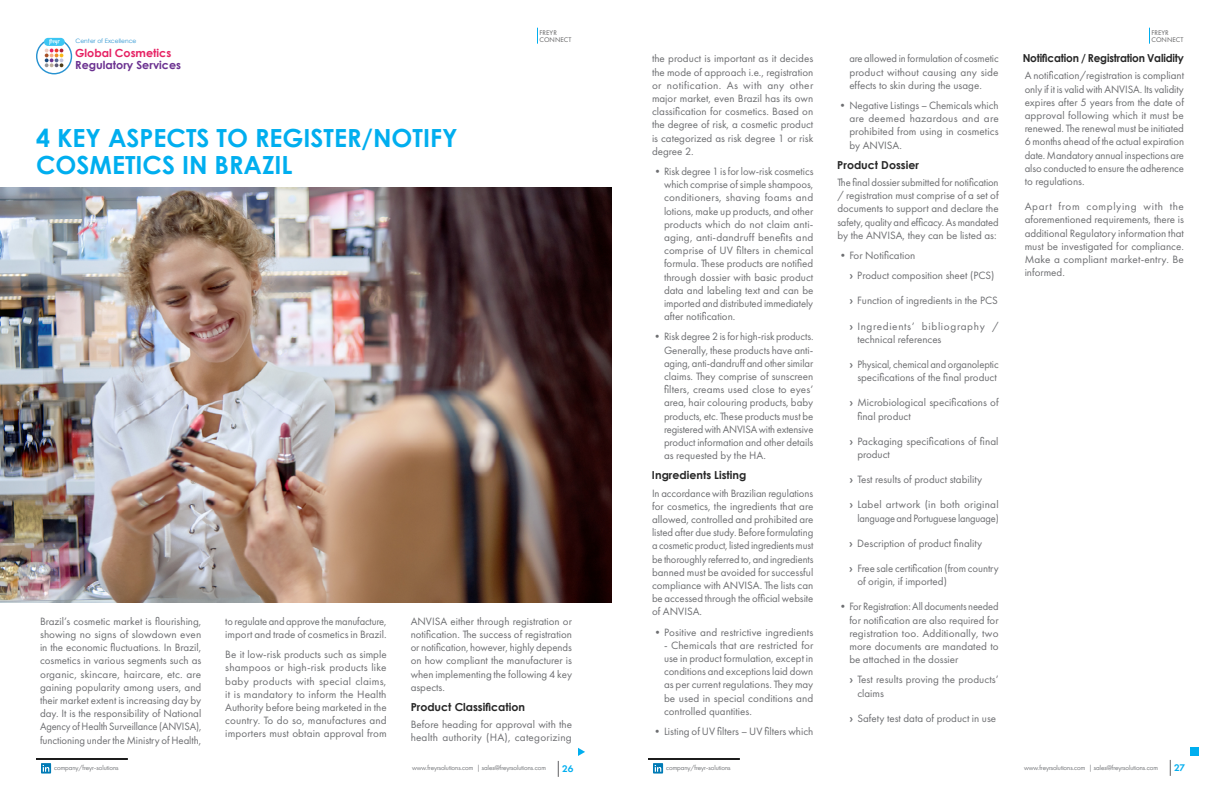
<style>
.page{position:relative;width:1224px;height:792px;background:#fff}
.page>*{position:absolute;margin:0;border:0;box-sizing:border-box;transform-origin:0 0}
.t1{font:700 25px/27px "Century Gothic";color:#00aeef}
.t2{font:700 11.1px "Century Gothic";color:#6b3190}
.t3{font:700 11.1px "Century Gothic";color:#e62163}
.t4{font:11px/13.2px "Futura PT";color:#6d6e71;text-align:justify}
.t5{font:11px/13.2px "Futura PT";color:#6d6e71;text-align:justify;scale:.96 1}
.t6{font:700 11px "Century Gothic";color:#262626}
.t7{font:11px/13.2px "Futura PT";letter-spacing:.04em;color:#6d6e71}
.t8{font:700 11px "Century Gothic";color:#262626;scale:.95 1}
.t9{font:600 10px "Futura PT";color:#00aeef}
.t10{font:300 7px "Futura PT";color:#808285}
.t11{font:7px/7px "Futura PT";letter-spacing:.01em;color:#616162}
.t12{font:6px "Century Gothic";color:#2893d1}
.s1{font-family:"Sofia Pro";font-weight:900}
</style>
<div class="page">
<svg style="left:558px;top:761px;width:1px;height:16px"></svg>
<svg style="left:1170px;top:760px;width:1px;height:16px"></svg>
<svg style="left:537px;top:28px;width:1px;height:16px"></svg>
<svg style="left:1149px;top:28px;width:1px;height:16px"></svg>
<hr style="left:648px;top:759px;width:92px;height:1px;background:#000">
<svg style="left:653px;top:763px;width:10px;height:10px"></svg>
<div style="left:1190px;top:748px;width:8px;height:8px;background:#00aeef"></div>
<svg style="left:41px;top:763px;width:10px;height:10px"></svg>
<hr style="left:36px;top:759px;width:92px;height:1px;background:#000">
<svg style="left:578px;top:748px;width:7px;height:8px"></svg>
<img style="left:0;top:187px;width:612px;height:416px">
<svg style="left:36px;top:38px;width:36px;height:36px"></svg>
<p class="t11" style="left:539px;top:29px;width:34px">FREYR<br>CONNECT</p>
<p class="t11" style="left:1151px;top:29px;width:34px">FREYR<br>CONNECT</p>
<p class="t12" style="left:76px;top:37px;width:62px">Center of Excellence</p>
<p class="t3" style="left:75px;top:44px;width:98px">Global Cosmetics</p>
<p class="t2" style="left:75px;top:56px;width:107px">Regulatory Services</p>
<p class="t8" style="left:1023px;top:50px;width:171px">Notification / Registration Validity</p>
<p class="t4" style="left:1025px;top:69px;width:161px">A notification/registration is compliant only if it is valid with ANVISA. Its validity expires after 5 years from the date of approval following which it must be renewed. The renewal must be initiated 6 months ahead of the actual expiration date. Mandatory annual inspections are also conducted to ensure the adherence to regulations.</p>
<p class="t4" style="left:1025px;top:200px;width:161px">Apart from complying with the aforementioned requirements, there is additional Regulatory information that must be investigated for compliance.<br>Make a compliant market-entry. Be informed.</p>
<p class="t5" style="left:849px;top:52px;width:157px">are allowed in formulation of cosmetic product without causing any side effects to skin during the usage.</p>
<p class="t4" style="left:849px;top:99px;width:151px;text-indent:-12px">•Negative Listings – Chemicals which are deemed hazardous and are prohibited from using in cosmetics by ANVISA.</p>
<p class="t6" style="left:837px;top:156px;width:83px">Product Dossier</p>
<p class="t5" style="left:837px;top:176px;width:170px">The final dossier submitted for notification / registration must comprise of a set of documents to support and declare the safety, quality and efficacy. As mandated by the ANVISA, they can be listed as:</p>
<p class="t4" style="left:849px;top:245px;width:147px;line-height:20.2px;text-indent:-12px">•For Notification<br><span class="s1">›</span> Product composition sheet (PCS)</p>
<p class="t4" style="left:849px;top:294px;width:150px"><span class="s1">›</span> Function of ingredients in the PCS</p>
<p class="t7" style="left:857px;top:319px;width:143px;text-indent:-8px"><span class="s1">›</span> Ingredients’ bibliography / technical references</p>
<p class="t5" style="left:849px;top:358px;width:157px;text-align:center"><span class="s1">›</span> Physical, chemical and organoleptic specifications of the final product</p>
<p class="t4" style="left:857px;top:396px;width:143px;text-indent:-8px"><span class="s1">›</span> Microbiological specifications of final product</p>
<p class="t4" style="left:857px;top:434px;width:143px;text-indent:-8px"><span class="s1">›</span> Packaging specifications of final product</p>
<p class="t4" style="left:849px;top:473px;width:134px"><span class="s1">›</span> Test results of product stability</p>
<p class="t4" style="left:849px;top:498px;width:151px;text-align:right"><span class="s1">›</span> Label artwork (in both original language and Portuguese language)</p>
<p class="t4" style="left:849px;top:536px;width:134px"><span class="s1">›</span> Description of product finality</p>
<p class="t4" style="left:857px;top:562px;width:143px;text-indent:-8px"><span class="s1">›</span> Free sale certification (from country of origin, if imported)</p>
<p class="t4" style="left:849px;top:600px;width:151px;text-indent:-12px">•For Registration: All documents needed for notification are also required for registration too. Additionally, two more documents are mandated to be attached in the dossier</p>
<p class="t4" style="left:857px;top:673px;width:143px;text-indent:-8px"><span class="s1">›</span> Test results proving the products’ claims</p>
<p class="t4" style="left:849px;top:711px;width:148px"><span class="s1">›</span> Safety test data of product in use</p>
<p class="t4" style="left:652px;top:52px;width:163px">the product is important as it decides the mode of approach i.e., registration or notification. As with any other major market, even Brazil has its own classification for cosmetics. Based on the degree of risk, a cosmetic product is categorized as risk degree 1 or risk degree 2.</p>
<p class="t4" style="left:664px;top:165px;width:151px;text-indent:-12px">•Risk degree 1 is for low-risk cosmetics which comprise of simple shampoos, conditioners, shaving foams and lotions, make up products, and other products which do not claim anti&shy;aging, anti-dandruff benefits and comprise of UV filters in chemical formula. These products are notified through dossier with basic product data and labeling text and can be imported and distributed immediately after notification.</p>
<p class="t4" style="left:664px;top:330px;width:151px;text-indent:-12px">•Risk degree 2 is for high-risk products.<br>Generally, these products have anti&shy;aging, anti-dandruff and other similar claims. They comprise of sunscreen filters, creams used close to eyes’ area, hair colouring products, baby products, etc. These products must be registered with ANVISA with extensive product information and other details as requested by the HA.</p>
<p class="t6" style="left:652px;top:467px;width:96px">Ingredients Listing</p>
<p class="t4" style="left:652px;top:486px;width:163px">In accordance with Brazilian regulations for cosmetics, the ingredients that are allowed, controlled and prohibited are listed after due study. Before formulating a cosmetic product, listed ingredients must be thoroughly referred to, and ingredients banned must be avoided for successful compliance with ANVISA. The lists can be accessed through the official website of ANVISA.</p>
<p class="t4" style="left:652px;top:625px;width:163px">•Positive and restrictive ingredients</p>
<p class="t4" style="left:664px;top:638px;width:151px">- Chemicals that are restricted for use in product formulation, except in conditions and exceptions laid down as per current regulations. They may be used in special conditions and controlled quantities.</p>
<p class="t4" style="left:652px;top:725px;width:163px">•Listing of UV filters – UV filters which</p>
<h1 class="t1" style="left:36px;top:124px;width:423px">4 KEY ASPECTS TO REGISTER/NOTIFY<br>COSMETICS IN BRAZIL</h1>
<p class="t4" style="left:40px;top:615px;width:163px">Brazil’s cosmetic market is flourishing, showing no signs of slowdown even in the economic fluctuations. In Brazil, cosmetics in various segments such as organic, skincare, haircare, etc. are gaining popularity among users, and their market extent is increasing day by day. It is the responsibility of National Agency of Health Surveillance (ANVISA), functioning under the Ministry of Health,</p>
<p class="t5" style="left:225px;top:615px;width:170px">to regulate and approve the manufacture, import and trade of cosmetics in Brazil.</p>
<p class="t4" style="left:411px;top:615px;width:163px">ANVISA either through registration or notification. The success of registration or notification, however, highly depends on how compliant the manufacturer is when implementing the following 4 key aspects.</p>
<p class="t6" style="left:411px;top:699px;width:116px">Product Classification</p>
<p class="t4" style="left:411px;top:718px;width:163px">Before heading for approval with the health authority (HA), categorizing</p>
<p class="t4" style="left:225px;top:648px;width:163px">Be it low-risk products such as simple shampoos or high-risk products like baby products with special claims, it is mandatory to inform the Health Authority before being marketed in the country. To do so, manufactures and importers must obtain approval from</p>
<p class="t10" style="left:54px;top:764px;width:66px">company/freyr-solutions</p>
<p class="t10" style="left:412px;top:764px;width:135px">www.freyrsolutions.com | sales@freyrsolutions.com</p>
<p class="t9" style="left:562px;top:763px;width:13px">26</p>
<p class="t9" style="left:1174px;top:762px;width:13px">27</p>
<p class="t10" style="left:666px;top:764px;width:66px">company/freyr-solutions</p>
<p class="t10" style="left:1024px;top:764px;width:135px">www.freyrsolutions.com | sales@freyrsolutions.com</p>
</div>
